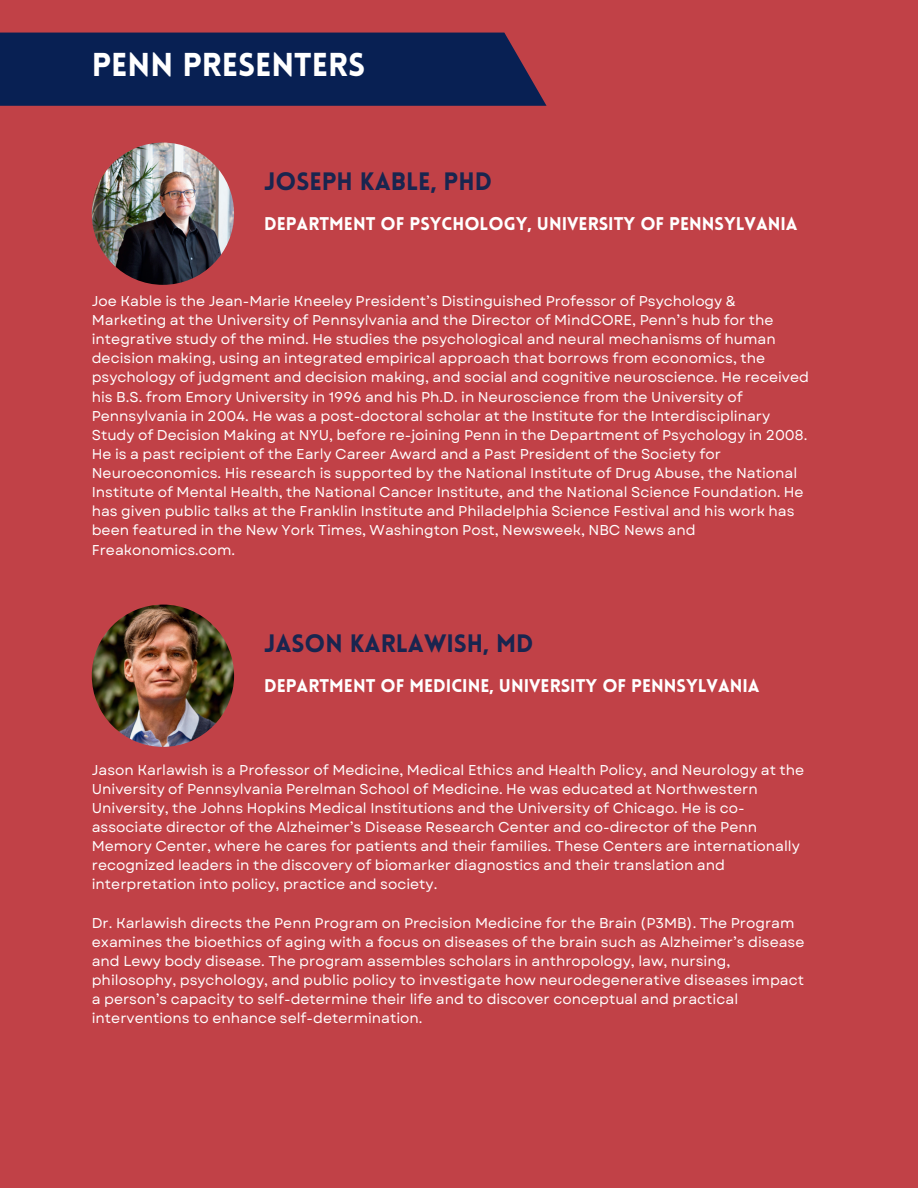
<style>
.page{position:relative;width:918px;height:1188px;background:#c14147}
.page>*{position:absolute;margin:0;border:0;box-sizing:border-box;transform-origin:0 0}
.t1{font:900 32.4px "Lovelo";color:#fff}
.t2{font:900 24.6px "Lovelo";color:#19254f}
.t3{font:900 18px "Lovelo";color:#fff}
.t4{font:14.25px/19.2px "Garet";color:#fff}
</style>
<div class="page">
<div style="left:0;top:33px;width:547px;height:73px;background:#082053"></div>
<img style="left:92px;top:143px;width:142px;height:142px;border-radius:50%">
<img style="left:92px;top:605px;width:142px;height:142px;border-radius:50%">
<h1 class="t1" style="left:92px;top:45px;width:275px">PENN PRESENTERS</h1>
<h2 class="t2" style="left:264px;top:166px;width:230px">JOSEPH KABLE, PHD</h2>
<p class="t3" style="left:264px;top:212px;width:535px">DEPARTMENT OF PSYCHOLOGY, UNIVERSITY OF PENNSYLVANIA</p>
<p class="t4" style="left:92px;top:292px;width:719px">Joe Kable is the Jean-Marie Kneeley President’s Distinguished Professor of Psychology &amp; Marketing at the University of Pennsylvania and the Director of MindCORE, Penn’s hub for the integrative study of the mind. He studies the psychological and neural mechanisms of human decision making, using an integrated empirical approach that borrows from economics, the psychology of judgment and decision making, and social and cognitive neuroscience. He received his B.S. from Emory University in 1996 and his Ph.D. in Neuroscience from the University of Pennsylvania in 2004. He was a post-doctoral scholar at the Institute for the Interdisciplinary Study of Decision Making at NYU, before re-joining Penn in the Department of Psychology in 2008.<br>He is a past recipient of the Early Career Award and a Past President of the Society for Neuroeconomics. His research is supported by the National Institute of Drug Abuse, the National Institute of Mental Health, the National Cancer Institute, and the National Science Foundation. He has given public talks at the Franklin Institute and Philadelphia Science Festival and his work has been featured in the New York Times, Washington Post, Newsweek, NBC News and Freakonomics.com.</p>
<h2 class="t2" style="left:264px;top:628px;width:271px">JASON KARLAWISH, MD</h2>
<p class="t3" style="left:264px;top:674px;width:497px">DEPARTMENT OF MEDICINE, UNIVERSITY OF PENNSYLVANIA</p>
<p class="t4" style="left:92px;top:761px;width:714px">Jason Karlawish is a Professor of Medicine, Medical Ethics and Health Policy, and Neurology at the University of Pennsylvania Perelman School of Medicine. He was educated at Northwestern University, the Johns Hopkins Medical Institutions and the University of Chicago. He is co&shy;associate director of the Alzheimer’s Disease Research Center and co-director of the Penn Memory Center, where he cares for patients and their families. These Centers are internationally recognized leaders in the discovery of biomarker diagnostics and their translation and interpretation into policy, practice and society.</p>
<p class="t4" style="left:92px;top:914px;width:714px">Dr. Karlawish directs the Penn Program on Precision Medicine for the Brain (P3MB). The Program examines the bioethics of aging with a focus on diseases of the brain such as Alzheimer’s disease and Lewy body disease. The program assembles scholars in anthropology, law, nursing, philosophy, psychology, and public policy to investigate how neurodegenerative diseases impact a person’s capacity to self-determine their life and to discover conceptual and practical interventions to enhance self-determination.</p>
</div>
